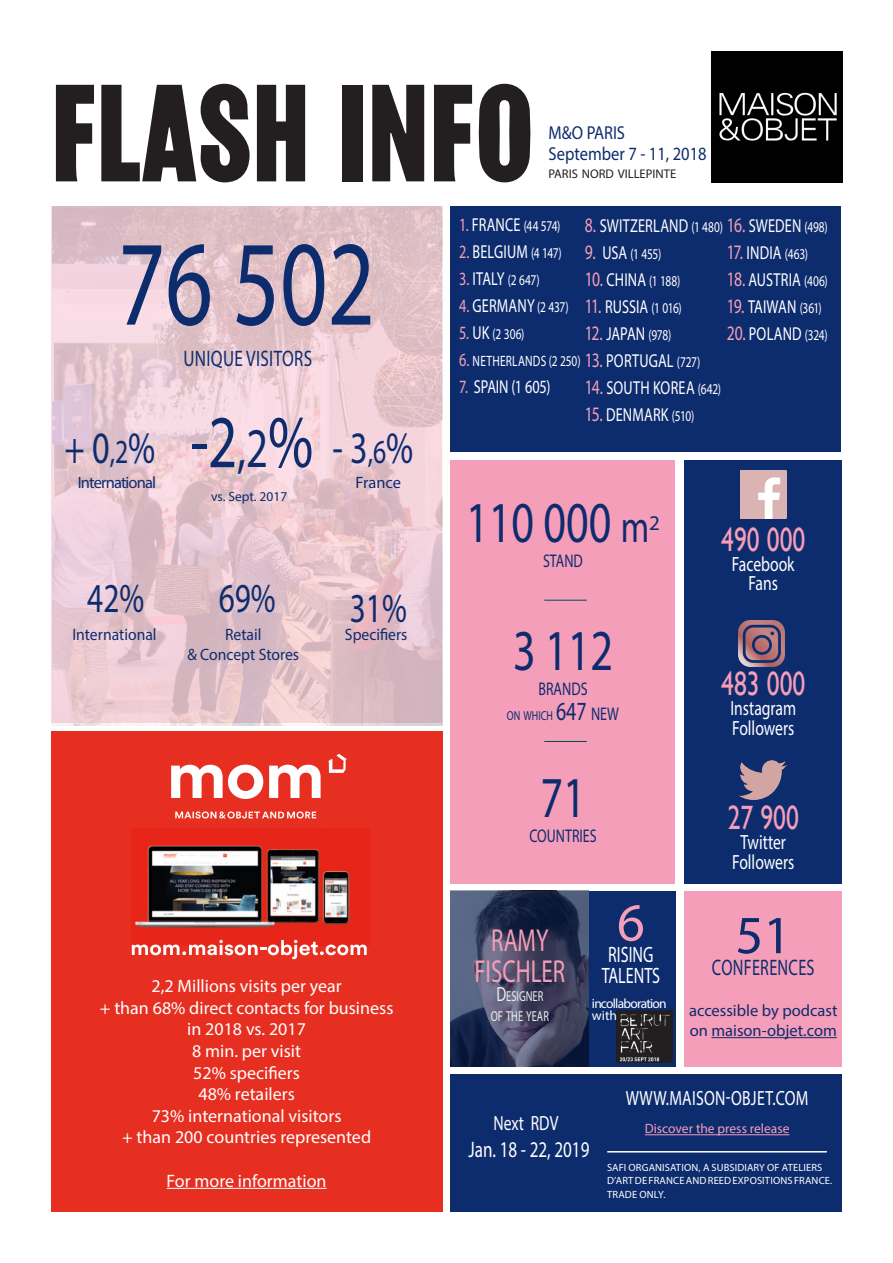
<style>
.page{position:relative;width:893px;height:1263px;background:#fff}
.page>*{position:absolute;margin:0;border:0;box-sizing:border-box;transform-origin:0 0}
.t1{font:700 128.7px "Girott";color:#231f20;scale:.95 1}
.t2{font:121.8px "Myriad Pro";color:#0d2c6e;scale:.76 1}
.t3{font:75px "Myriad Pro";color:#0d2c6e;scale:.76 1}
.t4{font:58.2px "Myriad Pro";color:#0d2c6e;scale:.76 1}
.t5{font:54px "Myriad Pro";color:#0d2c6e}
.t6{font:54px "Myriad Pro";color:#f59eb9}
.t7{font:45px "Myriad Pro";color:#0d2c6e;scale:.76 1}
.t8{font:41.25px "Myriad Pro";color:#0d2c6e;scale:.76 1}
.t9{font:33.75px "Gill Sans";color:#f59eb9;scale:.76 1}
.t10{font:31.8px "Myriad Pro";color:#f59eb9;scale:.72 1}
.t11{font:22.5px "Myriad Pro";letter-spacing:.02em;color:#0d2c6e;scale:.76 1}
.t12{font:22.5px "Myriad Pro";color:#fff;scale:.76 1}
.t13{font:22.5px "Myriad Pro";letter-spacing:.02em;color:#0d2c6e;scale:.72 1}
.t14{font:22.35px "Myriad Pro";letter-spacing:-.005em;color:#fff;scale:.72 1}
.t15{font:20.7px "Myriad Pro";color:#fff;scale:.76 1}
.t16{font:20.7px "Myriad Pro";letter-spacing:.02em;color:#fff;scale:.76 1}
.t17{font:18.75px "Myriad Pro";letter-spacing:.01em;color:#fff;scale:.76 1}
.t18{font:18.75px "Myriad Pro";color:#0d2c6e;scale:.88 1}
.t19{font:18.75px "Myriad Pro";letter-spacing:-.015em;color:#fff;scale:.76 1}
.t20{font:18.3px "Myriad Pro";color:#0d2c6e;scale:.76 1}
.t21{font:18px "Myriad Pro";color:#fff}
.t22{font:16.5px/19.8px "Myriad Pro";color:#0d2c6e}
.t23{font:16.5px "Myriad Pro";color:#0d2c6e;scale:.95 1}
.t24{font:16.5px "Myriad Pro";letter-spacing:-.05em;color:#0d2c6e}
.t25{font:15px "Myriad Pro";letter-spacing:-.005em;color:#fff;scale:.76 1}
.t26{font:15px "Myriad Pro";letter-spacing:.02em;color:#fff;scale:.76 1}
.t27{font:14.4px "Myriad Pro";color:#edf0ef;scale:.72 1}
.t28{font:13.5px "Myriad Pro";color:#f59eb9}
.t29{font:13.5px/12px "Myriad Pro";letter-spacing:-.055em;color:#fff}
.t30{font:13.5px "Myriad Pro";color:#0d2c6e}
.t31{font:13.2px "Myriad Pro";color:#0d2c6e;scale:.76 1}
.t32{font:12.6px "Myriad Pro";color:#231f20}
.t33{font:10.5px "Myriad Pro";letter-spacing:.01em;color:#fff}
.s1{font-size:18.75px;color:#f59eb9}
.s2{font-size:18.75px}
.s3{color:#f59eb9}
.s4{font-size:15px}
.s5{font-style:inherit}
.s6{font-size:20.7px;color:#f59eb9}
.s7{font-size:56.25px}
.s8{font-size:33.75px}
.s9{font-size:45px}
.s10{font-size:26.25px}
.s11{font-size:18.3px}
.s12{font-size:20.7px}
</style>
<div class="page">
<img style="left:52px;top:206px;width:390px;height:520px">
<div style="left:51px;top:731px;width:391px;height:481px;background:#e62f21"></div>
<div style="left:451px;top:206px;width:390px;height:246px;background:#0d2c6e"></div>
<div style="left:451px;top:460px;width:224px;height:423px;background:#f59eb9"></div>
<div style="left:685px;top:460px;width:157px;height:423px;background:#0d2c6e"></div>
<div style="left:451px;top:1075px;width:391px;height:137px;background:#0d2c6e"></div>
<div style="left:589px;top:891px;width:86px;height:175px;background:#0d2c6e"></div>
<div style="left:685px;top:891px;width:157px;height:175px;background:#f59eb9"></div>
<hr style="left:544px;top:600px;width:43px;height:1px;background:#004d54">
<hr style="left:544px;top:741px;width:43px;height:1px;background:#004d54">
<svg style="left:451px;top:891px;width:138px;height:175px;background:#3c4261"></svg>
<hr style="left:711px;top:1037px;width:126px;height:1px;background:#0d2c6e">
<img style="left:711px;top:51px;width:131px;height:131px">
<hr style="left:167px;top:1188px;width:160px;height:1px;background:#fff">
<img style="left:134px;top:831px;width:216px;height:109px">
<svg style="left:171px;top:765px;width:150px;height:34px"></svg>
<svg style="left:175px;top:811px;width:141px;height:7px"></svg>
<svg style="left:328px;top:754px;width:19px;height:19px"></svg>
<svg style="left:132px;top:940px;width:235px;height:19px"></svg>
<img style="left:739px;top:760px;width:47px;height:39px">
<hr style="left:607px;top:1151px;width:220px;height:1px;background:#fff">
<img style="left:616px;top:1011px;width:57px;height:52px">
<img style="left:738px;top:620px;width:46px;height:46px">
<img style="left:740px;top:470px;width:46px;height:49px">
<hr style="left:645px;top:1134px;width:144px;height:1px;background:#f59eb9">
<p class="t1" style="left:51px;top:60px;width:511px">FLASH INFO</p>
<p class="t25" style="left:459px;top:217px;width:135px"><span class="s1">1.</span> <span class="s2">FRANCE</span> (44 574)</p>
<p class="t17" style="left:459px;top:240px;width:137px"><span class="s3">2.</span> BELGIUM <span class="s4">(4 147)</span></p>
<p class="t25" style="left:459px;top:271px;width:107px"><span class="s1">3.</span> <span class="s2">ITALY</span> (2 647)</p>
<p class="t17" style="left:459px;top:294px;width:145px"><span class="s3">4.</span> GERMANY <span class="s4">(2 437)</span></p>
<p class="t25" style="left:459px;top:325px;width:87px"><span class="s1">5.</span> <span class="s2">UK</span> (2 306)</p>
<p class="t26" style="left:459px;top:352px;width:161px"><span class="s1">6.</span> NETHERLANDS <span class="s5">(2 250)</span></p>
<p class="t19" style="left:459px;top:375px;width:122px"><span class="s3">7.</span> SPAIN (1 605)</p>
<p class="t18" style="left:549px;top:121px;width:89px">M&amp;O PARIS</p>
<p class="t18" style="left:549px;top:142px;width:181px">September 7 - 11, 2018</p>
<p class="t32" style="left:549px;top:166px;width:129px">PARIS NORD VILLEPINTE</p>
<p class="t17" style="left:585px;top:214px;width:321px"><span class="s6">8.</span> SWITZERLAND <span class="s4">(1 480)</span> <span class="s6">16.</span> SWEDEN <span class="s4">(498)</span></p>
<p class="t26" style="left:585px;top:245px;width:102px"><span class="s6">9.</span> <span class="s2">USA</span> (1 455)</p>
<p class="t25" style="left:585px;top:272px;width:127px"><span class="s6">10.</span> <span class="s2">CHINA</span> (1 188)</p>
<p class="t17" style="left:585px;top:295px;width:129px"><span class="s6">11.</span> RUSSIA <span class="s4">(1 016)</span></p>
<p class="t17" style="left:585px;top:322px;width:115px"><span class="s6">12.</span> JAPAN <span class="s4">(978)</span></p>
<p class="t17" style="left:585px;top:349px;width:153px"><span class="s6">13.</span> PORTUGAL <span class="s4">(727)</span></p>
<p class="t17" style="left:585px;top:376px;width:181px"><span class="s6">14.</span> SOUTH KOREA <span class="s4">(642)</span></p>
<p class="t17" style="left:585px;top:403px;width:145px"><span class="s6">15.</span> DENMARK <span class="s4">(510)</span></p>
<p class="t2" style="left:118px;top:209px;width:340px">76 502</p>
<p class="t17" style="left:727px;top:241px;width:108px"><span class="s6">17.</span> INDIA <span class="s4">(463)</span></p>
<p class="t17" style="left:727px;top:268px;width:134px"><span class="s6">18.</span> AUSTRIA <span class="s4">(406)</span></p>
<p class="t17" style="left:727px;top:295px;width:126px"><span class="s6">19.</span> TAIWAN <span class="s4">(361)</span></p>
<p class="t17" style="left:727px;top:322px;width:134px"><span class="s6">20.</span> POLAND <span class="s4">(324)</span></p>
<p class="t11" style="left:183px;top:344px;width:171px">UNIQUE VISITORS</p>
<p class="t3" style="left:191px;top:396px;width:163px">-2<span class="s7">,2</span>%</p>
<p class="t30" style="left:211px;top:488px;width:78px">vs. Sept. 2017</p>
<p class="t7" style="left:65px;top:420px;width:121px">+ 0<span class="s8">,2</span>%</p>
<p class="t7" style="left:332px;top:420px;width:108px">- 3<span class="s8">,6</span>%</p>
<p class="t24" style="left:78px;top:472px;width:80px">International</p>
<p class="t22" style="left:356px;top:472px;width:47px">France</p>
<p class="t4" style="left:466px;top:487px;width:257px">110 000 <span class="s9">m</span><sup>2</sup></p>
<p class="t20" style="left:543px;top:550px;width:54px">STAN D</p>
<p class="t9" style="left:721px;top:520px;width:112px">490 000</p>
<p class="t15" style="left:732px;top:551px;width:84px">Facebook</p>
<p class="t15" style="left:749px;top:571px;width:40px">Fans</p>
<p class="t8" style="left:219px;top:573px;width:76px">69%</p>
<p class="t8" style="left:350px;top:582px;width:76px">31%</p>
<p class="t8" style="left:87px;top:573px;width:76px">42%</p>
<p class="t23" style="left:72px;top:624px;width:90px">International</p>
<p class="t23" style="left:225px;top:624px;width:40px">Retail</p>
<p class="t23" style="left:187px;top:644px;width:119px">&amp; Concept Stores</p>
<p class="t23" style="left:345px;top:624px;width:67px">Specifiers</p>
<p class="t21" style="left:151px;top:975px;width:192px">2,2 Millions visits per year</p>
<p class="t21" style="left:100px;top:996px;width:295px">+ than 68% direct contacts for business</p>
<p class="t21" style="left:187px;top:1018px;width:120px">in 2018 vs. 2017</p>
<p class="t21" style="left:192px;top:1040px;width:110px">8 min. per visit</p>
<p class="t21" style="left:193px;top:1061px;width:108px">52% specifiers</p>
<p class="t21" style="left:198px;top:1083px;width:98px">48% retailers</p>
<p class="t21" style="left:152px;top:1104px;width:191px">73% international visitors</p>
<p class="t21" style="left:122px;top:1126px;width:251px">+ than 200 countries represented</p>
<p class="t21" style="left:167px;top:1169px;width:161px">For more information</p>
<p class="t4" style="left:513px;top:614px;width:133px">3 112</p>
<p class="t20" style="left:538px;top:677px;width:65px">BRAN DS</p>
<p class="t31" style="left:507px;top:708px;width:149px">ON WHICH <span class="s10">647</span> <span class="s11">NEW</span></p>
<p class="t4" style="left:540px;top:761px;width:61px">71</p>
<p class="t20" style="left:529px;top:824px;width:88px">COUNTRIES</p>
<p class="t10" style="left:491px;top:921px;width:81px">RAMY</p>
<p class="t10" style="left:474px;top:951px;width:110px">FISCH LER</p>
<p class="t27" style="left:496px;top:988px;width:67px"><span class="s12">D</span>ESIGNER</p>
<p class="t27" style="left:491px;top:1007px;width:82px">OF THE YEAR</p>
<p class="t6" style="left:617px;top:889px;width:29px">6</p>
<p class="t14" style="left:608px;top:940px;width:64px">RISING</p>
<p class="t14" style="left:602px;top:961px;width:81px">TALENTS</p>
<p class="t29" style="left:592px;top:997px;width:76px">in collaboration with</p>
<p class="t9" style="left:721px;top:664px;width:112px">483 000</p>
<p class="t15" style="left:730px;top:695px;width:88px">Instagram</p>
<p class="t15" style="left:732px;top:715px;width:83px">Followers</p>
<p class="t9" style="left:728px;top:798px;width:95px">27 900</p>
<p class="t15" style="left:740px;top:829px;width:62px">Twitter</p>
<p class="t15" style="left:732px;top:849px;width:83px">Followers</p>
<p class="t5" style="left:736px;top:902px;width:57px">51</p>
<p class="t13" style="left:712px;top:953px;width:144px">CONFERENCES</p>
<p class="t22" style="left:689px;top:1000px;width:150px">accessible by podcast on maison-objet.com</p>
<p class="t15" style="left:493px;top:1110px;width:87px">Next RDV</p>
<p class="t12" style="left:468px;top:1136px;width:161px">Jan. 18 - 22, 2019</p>
<p class="t16" style="left:626px;top:1085px;width:242px">WWW.MAISON-OBJET.COM</p>
<p class="t28" style="left:645px;top:1120px;width:146px">Discover the press release</p>
<p class="t33" style="left:607px;top:1161px;width:217px">SAFI ORGANISATION, A SUBSIDIARY OF ATELIERS</p>
<p class="t33" style="left:607px;top:1174px;width:227px">D’ART DE FRANCE AND REED EXPOSITIONS FRANCE.</p>
<p class="t33" style="left:607px;top:1188px;width:60px">TRADE ONLY.</p>
</div>
